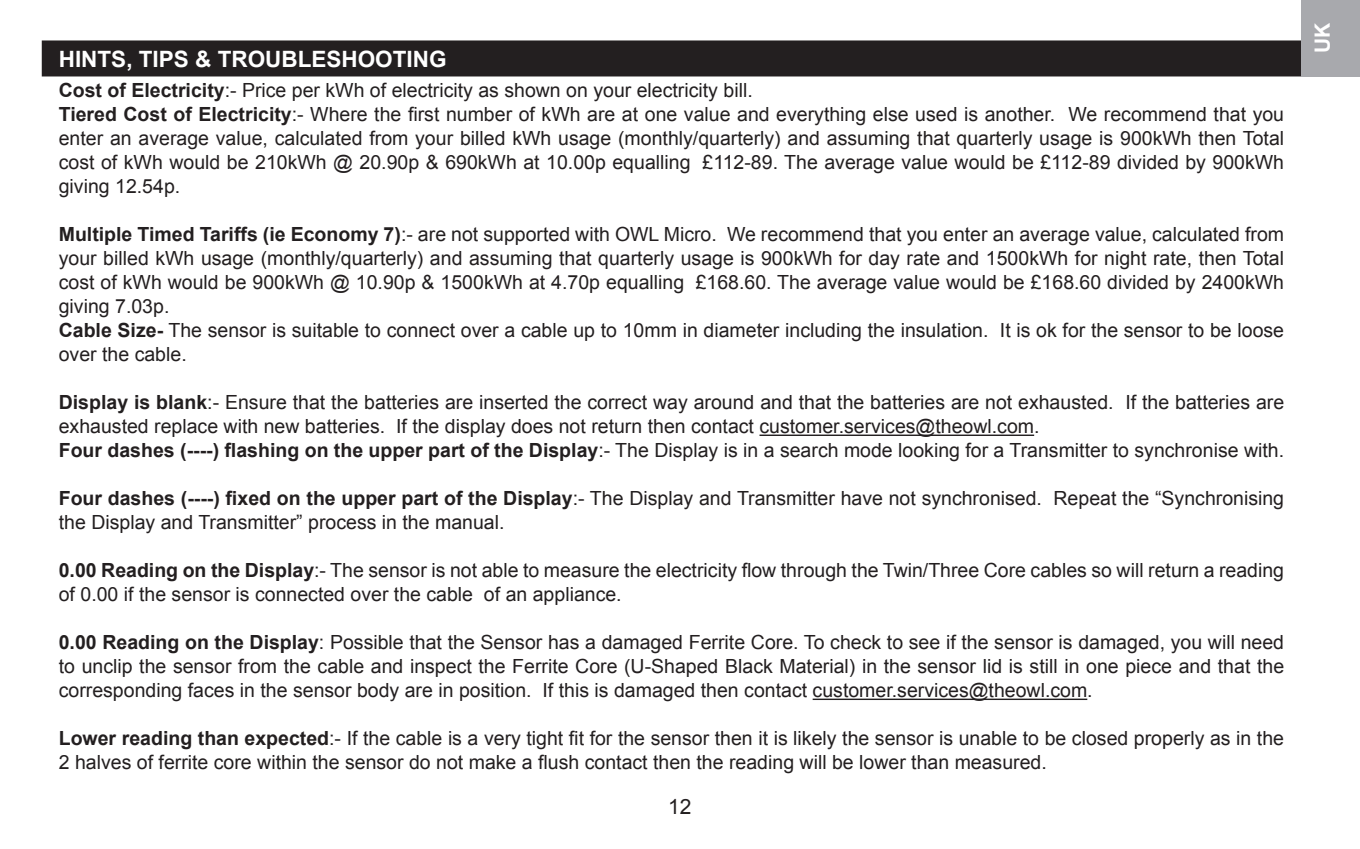
<style>
.page{position:relative;width:1360px;height:849px;background:#fff}
.page>*{position:absolute;margin:0;border:0;box-sizing:border-box;transform-origin:0 0}
.t1{font:700 22.5px "Arial";color:#fff}
.t2{font:700 21px "Arial";color:#fff}
.t3{font:21px "Arial";color:#231f20}
.t4{font:19.5px/24px "Arial";color:#231f20}
.s1{font-weight:700}
</style>
<div class="page">
<div style="left:42px;top:40px;width:1258px;height:36px;background:#231f20"></div>
<hr style="left:759px;top:434px;width:274px;height:2px;background:#231f20">
<hr style="left:812px;top:698px;width:275px;height:2px;background:#231f20">
<div style="left:1300px;top:0;width:59px;height:77px;background:#a8a9ad"></div>
<p class="t1" style="left:59px;top:47px;width:389px">HINTS, TIPS &amp; TROUBLESHOOTING</p>
<p class="t4" style="left:59px;top:78px;width:1226px"><span class="s1">Cost of Electricity</span>:- Price per kWh of electricity as shown on your electricity bill.<br><span class="s1">Tiered Cost of Electricity</span>:- Where the first number of kWh are at one value and everything else used is another. We recommend that you enter an average value, calculated from your billed kWh usage (monthly/quarterly) and assuming that quarterly usage is 900kWh then Total cost of kWh would be 210kWh @ 20.90p &amp; 690kWh at 10.00p equalling £112-89. The average value would be £112-89 divided by 900kWh giving 12.54p.</p>
<p class="t4" style="left:59px;top:222px;width:1226px"><span class="s1">Multiple Timed Tariffs (ie Economy 7)</span>:- are not supported with OWL Micro. We recommend that you enter an average value, calculated from your billed kWh usage (monthly/quarterly) and assuming that quarterly usage is 900kWh for day rate and 1500kWh for night rate, then Total cost of kWh would be 900kWh @ 10.90p &amp; 1500kWh at 4.70p equalling £168.60. The average value would be £168.60 divided by 2400kWh giving 7.03p.<br><span class="s1">Cable Size-</span> The sensor is suitable to connect over a cable up to 10mm in diameter including the insulation. It is ok for the sensor to be loose over the cable.</p>
<p class="t4" style="left:59px;top:390px;width:1226px"><span class="s1">Display is blank</span>:- Ensure that the batteries are inserted the correct way around and that the batteries are not exhausted. If the batteries are exhausted replace with new batteries. If the display does not return then contact customer.services@theowl.com.<br><span class="s1">Four dashes (----) flashing on the upper part of the Display</span>:- The Display is in a search mode looking for a Transmitter to synchronise with.</p>
<p class="t4" style="left:59px;top:486px;width:1226px"><span class="s1">Four dashes (----) fixed on the upper part of the Display</span>:- The Display and Transmitter have not synchronised. Repeat the “Synchronising the Display and Transmitter” process in the manual.</p>
<p class="t4" style="left:59px;top:558px;width:1226px"><span class="s1">0.00 Reading on the Display</span>:- The sensor is not able to measure the electricity flow through the Twin/Three Core cables so will return a reading of 0.00 if the sensor is connected over the cable of an appliance.</p>
<p class="t4" style="left:59px;top:630px;width:1226px;text-align:justify"><span class="s1">0.00 Reading on the Display</span>: Possible that the Sensor has a damaged Ferrite Core. To check to see if the sensor is damaged, you will need to unclip the sensor from the cable and inspect the Ferrite Core (U-Shaped Black Material) in the sensor lid is still in one piece and that the corresponding faces in the sensor body are in position. If this is damaged then contact customer.services@theowl.com.</p>
<p class="t4" style="left:59px;top:726px;width:1226px"><span class="s1">Lower reading than expected</span>:- If the cable is a very tight fit for the sensor then it is likely the sensor is unable to be closed properly as in the<br>2 halves of ferrite core within the sensor do not make a flush contact then the reading will be lower than measured.</p>
<p class="t3" style="left:668px;top:795px;width:25px">12</p>
<p class="t2" style="left:1310px;top:53px;width:32px;rotate:-90deg">UK</p>
<p class="t2" style="left:1322px;top:53px;width:32px;rotate:-90deg">UK</p>
</div>
